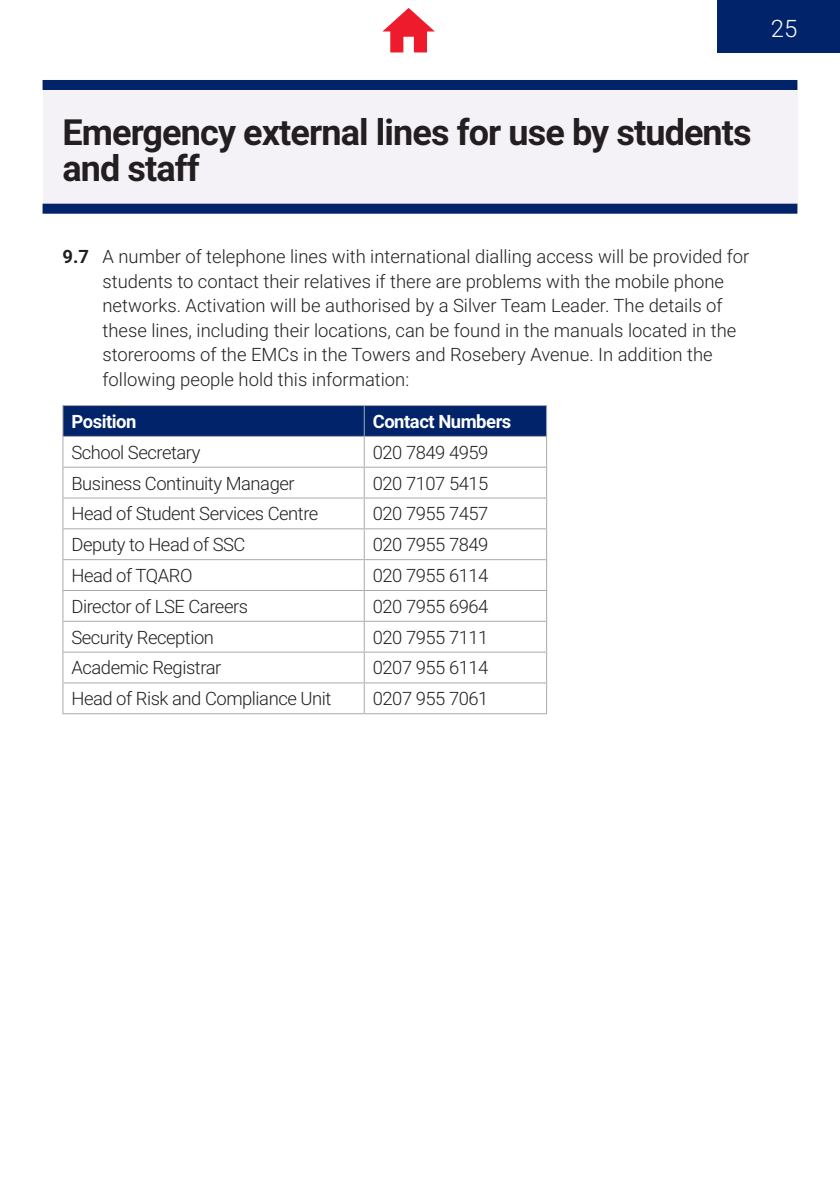
<style>
.page{position:relative;width:840px;height:1191px;background:#fff}
.page>*{position:absolute;margin:0;border:0;box-sizing:border-box;transform-origin:0 0}
.What_is_text{font:700 36px/36px "Roboto";letter-spacing:-.025em;color:#231f20}
.t1{font:300 24px "Roboto";color:#fff}
.t2{font:300 18.4px/24.4px "Roboto";color:#231f20}
.t3{font:300 18.4px "Roboto";letter-spacing:-.025em;color:#231f20}
.t4{font:700 18.4px "Roboto";letter-spacing:-.025em;color:#fff}
.s1{font-weight:700}
</style>
<div class="page">
<svg style="left:382px;top:8px;width:52px;height:44px"></svg>
<div style="left:717px;top:0;width:122px;height:52px;background:#002369"></div>
<svg style="left:63px;top:406px;width:483px;height:30px;background:#012469"></svg>
<hr style="left:62px;top:405px;width:302px;height:1px;background:#a8a9ad">
<hr style="left:62px;top:406px;width:1px;height:30px;background:#a8a9ad">
<hr style="left:364px;top:405px;width:183px;height:1px;background:#a8a9ad">
<hr style="left:363px;top:406px;width:1px;height:30px;background:#a8a9ad">
<hr style="left:546px;top:406px;width:1px;height:30px;background:#a8a9ad">
<hr style="left:62px;top:436px;width:302px;height:1px;background:#a8a9ad">
<hr style="left:62px;top:437px;width:1px;height:30px;background:#a8a9ad">
<hr style="left:364px;top:436px;width:183px;height:1px;background:#a8a9ad">
<hr style="left:363px;top:437px;width:1px;height:30px;background:#a8a9ad">
<hr style="left:546px;top:437px;width:1px;height:30px;background:#a8a9ad">
<hr style="left:62px;top:467px;width:302px;height:1px;background:#a8a9ad">
<svg style="left:62px;top:468px;width:1px;height:29px"></svg>
<hr style="left:364px;top:467px;width:183px;height:1px;background:#a8a9ad">
<svg style="left:363px;top:468px;width:1px;height:29px"></svg>
<svg style="left:546px;top:468px;width:1px;height:29px"></svg>
<hr style="left:62px;top:497px;width:302px;height:1px;background:#a8a9ad">
<hr style="left:62px;top:498px;width:1px;height:30px;background:#a8a9ad">
<hr style="left:364px;top:497px;width:183px;height:1px;background:#a8a9ad">
<hr style="left:363px;top:498px;width:1px;height:30px;background:#a8a9ad">
<hr style="left:546px;top:498px;width:1px;height:30px;background:#a8a9ad">
<hr style="left:62px;top:528px;width:302px;height:1px;background:#a8a9ad">
<hr style="left:62px;top:529px;width:1px;height:30px;background:#a8a9ad">
<hr style="left:364px;top:528px;width:183px;height:1px;background:#a8a9ad">
<hr style="left:363px;top:529px;width:1px;height:30px;background:#a8a9ad">
<hr style="left:546px;top:529px;width:1px;height:30px;background:#a8a9ad">
<hr style="left:62px;top:559px;width:302px;height:1px;background:#a8a9ad">
<hr style="left:62px;top:560px;width:1px;height:30px;background:#a8a9ad">
<hr style="left:364px;top:559px;width:183px;height:1px;background:#a8a9ad">
<hr style="left:363px;top:560px;width:1px;height:30px;background:#a8a9ad">
<hr style="left:546px;top:560px;width:1px;height:30px;background:#a8a9ad">
<hr style="left:62px;top:590px;width:302px;height:1px;background:#a8a9ad">
<hr style="left:62px;top:591px;width:1px;height:30px;background:#a8a9ad">
<hr style="left:364px;top:590px;width:183px;height:1px;background:#a8a9ad">
<hr style="left:363px;top:591px;width:1px;height:30px;background:#a8a9ad">
<hr style="left:546px;top:591px;width:1px;height:30px;background:#a8a9ad">
<hr style="left:62px;top:621px;width:302px;height:1px;background:#a8a9ad">
<svg style="left:62px;top:622px;width:1px;height:29px"></svg>
<hr style="left:364px;top:621px;width:183px;height:1px;background:#a8a9ad">
<svg style="left:363px;top:622px;width:1px;height:29px"></svg>
<svg style="left:546px;top:622px;width:1px;height:29px"></svg>
<hr style="left:62px;top:651px;width:302px;height:1px;background:#a8a9ad">
<hr style="left:62px;top:652px;width:1px;height:30px;background:#a8a9ad">
<hr style="left:364px;top:651px;width:183px;height:1px;background:#a8a9ad">
<hr style="left:363px;top:652px;width:1px;height:30px;background:#a8a9ad">
<hr style="left:546px;top:652px;width:1px;height:30px;background:#a8a9ad">
<hr style="left:62px;top:682px;width:302px;height:1px;background:#a8a9ad">
<hr style="left:62px;top:683px;width:1px;height:30px;background:#a8a9ad">
<hr style="left:364px;top:682px;width:183px;height:1px;background:#a8a9ad">
<hr style="left:363px;top:683px;width:1px;height:30px;background:#a8a9ad">
<hr style="left:546px;top:683px;width:1px;height:30px;background:#a8a9ad">
<hr style="left:62px;top:713px;width:302px;height:1px;background:#a8a9ad">
<hr style="left:364px;top:713px;width:183px;height:1px;background:#a8a9ad">
<div style="left:43px;top:84px;width:754px;height:125px;background:#f5f2f7"></div>
<div style="left:43px;top:80px;width:754px;height:10px;background:#002369"></div>
<div style="left:43px;top:204px;width:754px;height:10px;background:#002369"></div>
<p class="t1" style="left:770px;top:11px;width:28px">25</p>
<p class="What_is_text" style="left:62px;top:113px;width:690px">Emergency external lines for use by students and staff</p>
<p class="t2" style="left:102px;top:244px;width:648px;text-indent:-40px"><span class="s1">9.7</span> A number of telephone lines with international dialling access will be provided for students to contact their relatives if there are problems with the mobile phone networks. Activation will be authorised by a Silver Team Leader. The details of these lines, including their locations, can be found in the manuals located in the storerooms of the EMCs in the Towers and Rosebery Avenue. In addition the following people hold this information:</p>
<p class="t4" style="left:71px;top:408px;width:67px">Position</p>
<p class="t4" style="left:372px;top:408px;width:140px">Contact Numbers</p>
<p class="t3" style="left:71px;top:439px;width:131px">School Secretary</p>
<p class="t3" style="left:372px;top:439px;width:117px">020 7849 4959</p>
<p class="t3" style="left:71px;top:470px;width:225px">Business Continuity Manager</p>
<p class="t3" style="left:372px;top:470px;width:117px">020 7107 5415</p>
<p class="t3" style="left:71px;top:501px;width:248px">Head of Student Services Centre</p>
<p class="t3" style="left:372px;top:501px;width:117px">020 7955 7457</p>
<p class="t3" style="left:71px;top:532px;width:175px">Deputy to Head of SSC</p>
<p class="t3" style="left:372px;top:532px;width:117px">020 7955 7849</p>
<p class="t3" style="left:71px;top:562px;width:122px">Head of TQARO</p>
<p class="t3" style="left:372px;top:562px;width:117px">020 7955 6114</p>
<p class="t3" style="left:71px;top:593px;width:178px">Director of LSE Careers</p>
<p class="t3" style="left:372px;top:593px;width:117px">020 7955 6964</p>
<p class="t3" style="left:71px;top:624px;width:144px">Security Reception</p>
<p class="t3" style="left:372px;top:624px;width:117px">020 7955 7111</p>
<p class="t3" style="left:71px;top:655px;width:151px">Academic Registrar</p>
<p class="t3" style="left:372px;top:655px;width:117px">0207 955 6114</p>
<p class="t3" style="left:71px;top:686px;width:261px">Head of Risk and Compliance Unit</p>
<p class="t3" style="left:372px;top:686px;width:117px">0207 955 7061</p>
</div>
